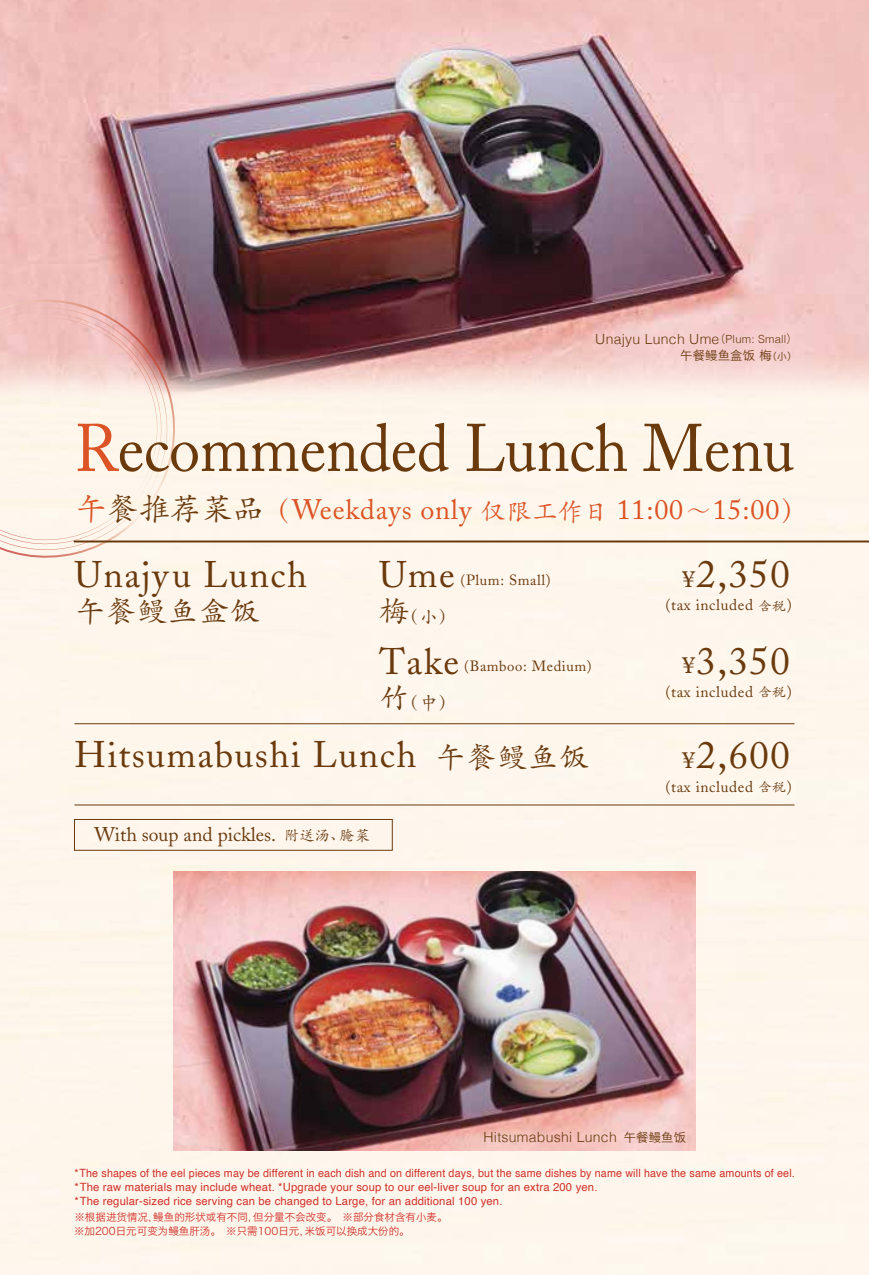
<style>
.page{position:relative;width:869px;height:1275px;background:#fff}
.page>*{position:absolute;margin:0;border:0;box-sizing:border-box;transform-origin:0 0}
.t1{font:66.5px "Adobe Caslon";letter-spacing:-.01em;color:#6a3a0d;scale:.94 1}
.t2{font:38.5px "Adobe Caslon";letter-spacing:.04em;color:#6a3a0d}
.t3{font:36.75px "Adobe Caslon";letter-spacing:.04em;color:#6a3a0d}
.t4{font:29.75px "ST Kaiti";letter-spacing:.04em;color:#6a3a0d}
.t5{font:28px "Adobe Caslon";letter-spacing:.03em;color:#dc5425}
.t6{font:19.6px "Adobe Caslon";color:#6a3a0d}
.t7{font:17.85px "ST Kaiti";color:#6a3a0d}
.t8{font:15.4px "Adobe Caslon";letter-spacing:.04em;color:#6a3a0d}
.t9{font:14.7px "Adobe Caslon";letter-spacing:.04em;color:#6a3a0d}
.t10{font:300 14px "Helvetica";letter-spacing:.02em;color:#6a3a0d}
.t11{font:12.25px "Hiragino Sans GB W3";letter-spacing:.02em;color:#6a3a0d}
.t12{font:11.38px/14px "Helvetica";letter-spacing:.015em;color:#d13129;scale:.94 1}
.t13{font:10.5px/14px "Hiragino Sans GB W3";color:#d13129}
.s1{font-family:"Koz Go Pr 6 N";font-weight:400;font-size:11.2px}
.s2{font-size:11.2px}
.s3{font-size:9.8px}
.s4{color:#dc5425}
.s5{font-family:"ST Kaiti";font-size:31.5px}
.s6{font-family:"ST Kaiti";font-size:31.5px;color:#6a3a0d}
.s7{font-family:"ST Kaiti"}
.s8{font-family:"ST Kaiti";font-size:25.2px}
.s9{font-family:"Shuei Min Pro M";font-size:23.1px}
.s10{font-family:"ST Kaiti";font-size:13.47px}
.s11{font-size:29.75px}
.s12{font-family:"ST Kaiti";font-size:15.4px}
.s13{font-family:"Hiragino Sans GB W3";font-weight:400;font-size:12.25px}
</style>
<div class="page">
<div style="left:0;top:454px;width:868px;height:821px;background:#fef6ed"></div>
<img style="left:0;top:0;width:868px;height:454px">
<svg style="left:0;top:300px;width:175px;height:258px;background:#f2dbd3"></svg>
<img style="left:174px;top:871px;width:520px;height:280px">
<hr style="left:74px;top:540px;width:794px;height:2px;background:#6a3a0d">
<hr style="left:74px;top:723px;width:720px;height:1px;background:#6a3a0d">
<hr style="left:74px;top:805px;width:720px;height:1px;background:#6a3a0d">
<div style="left:74px;top:819px;width:318px;height:32px;border:1px solid #6a3a0d"></div>
<p class="t10" style="left:595px;top:327px;width:204px">Unajyu Lunch Ume<span class="s1">（</span><span class="s2">Plum: Small</span><span class="s1">）</span></p>
<p class="t11" style="left:680px;top:348px;width:118px">午餐鳗鱼盒饭 梅<span class="s3">（小）</span></p>
<h1 class="t1" style="left:74px;top:409px;width:767px"><span class="s4">R</span>ecommended Lunch Menu</h1>
<h3 class="t5" style="left:74px;top:493px;width:735px"><span class="s5">午</span><span class="s6">餐推荐菜品</span><span class="s7">（</span>Weekdays only <span class="s8">仅限工作日</span> 11:00<span class="s7">～</span>15:00<span class="s7">）</span></h3>
<h2 class="t2" style="left:676px;top:551px;width:114px"><span class="s9">￥</span>2,350</h2>
<h3 class="t3" style="left:74px;top:553px;width:234px">Unajyu Lunch</h3>
<h3 class="t3" style="left:379px;top:553px;width:77px">Ume</h3>
<p class="t9" style="left:460px;top:571px;width:91px">(Plum: Small)</p>
<h3 class="t4" style="left:74px;top:592px;width:186px">午餐鳗鱼盒饭</h3>
<h3 class="t8" style="left:665px;top:596px;width:128px">(tax included <span class="s10">含税</span>)</h3>
<h3 class="t7" style="left:379px;top:605px;width:78px"><span class="s11">梅</span>（小）</h3>
<h3 class="t3" style="left:379px;top:639px;width:81px">Take</h3>
<h2 class="t2" style="left:676px;top:638px;width:114px"><span class="s9">￥</span>3,350</h2>
<p class="t9" style="left:464px;top:657px;width:129px">(Bamboo: Medium)</p>
<h3 class="t4" style="left:379px;top:678px;width:31px">竹</h3>
<h3 class="t8" style="left:665px;top:682px;width:128px">(tax included <span class="s10">含税</span>)</h3>
<h3 class="t7" style="left:401px;top:691px;width:56px">（中）</h3>
<h3 class="t3" style="left:74px;top:733px;width:343px">Hitsumabushi Lunch</h3>
<h3 class="t6" style="left:94px;top:822px;width:277px">With soup and pickles. <span class="s12">附送汤、腌菜</span></h3>
<h3 class="t4" style="left:434px;top:738px;width:155px">午餐鳗鱼饭</h3>
<h2 class="t2" style="left:676px;top:733px;width:114px"><span class="s9">￥</span>2,600</h2>
<h3 class="t8" style="left:665px;top:777px;width:128px">(tax included <span class="s10">含税</span>)</h3>
<p class="t10" style="left:483px;top:1125px;width:204px">Hitsumabushi Lunch <span class="s13">午餐鳗鱼饭</span></p>
<p class="t12" style="left:74px;top:1167px;width:767px">*The shapes of the eel pieces may be different in each dish and on different days, but the same dishes by name will have the same amounts of eel. *The raw materials may include wheat. *Upgrade your soup to our eel-liver soup for an extra 200 yen.<br>*The regular-sized rice serving can be changed to Large, for an additional 100 yen.</p>
<p class="t13" style="left:74px;top:1209px;width:375px">※根据进货情况，鳗鱼的形状或有不同，但分量不会改变。　※部分食材含有小麦。※加200日元可变为鳗鱼肝汤。　※只需100日元，米饭可以换成大份的。</p>
</div>
